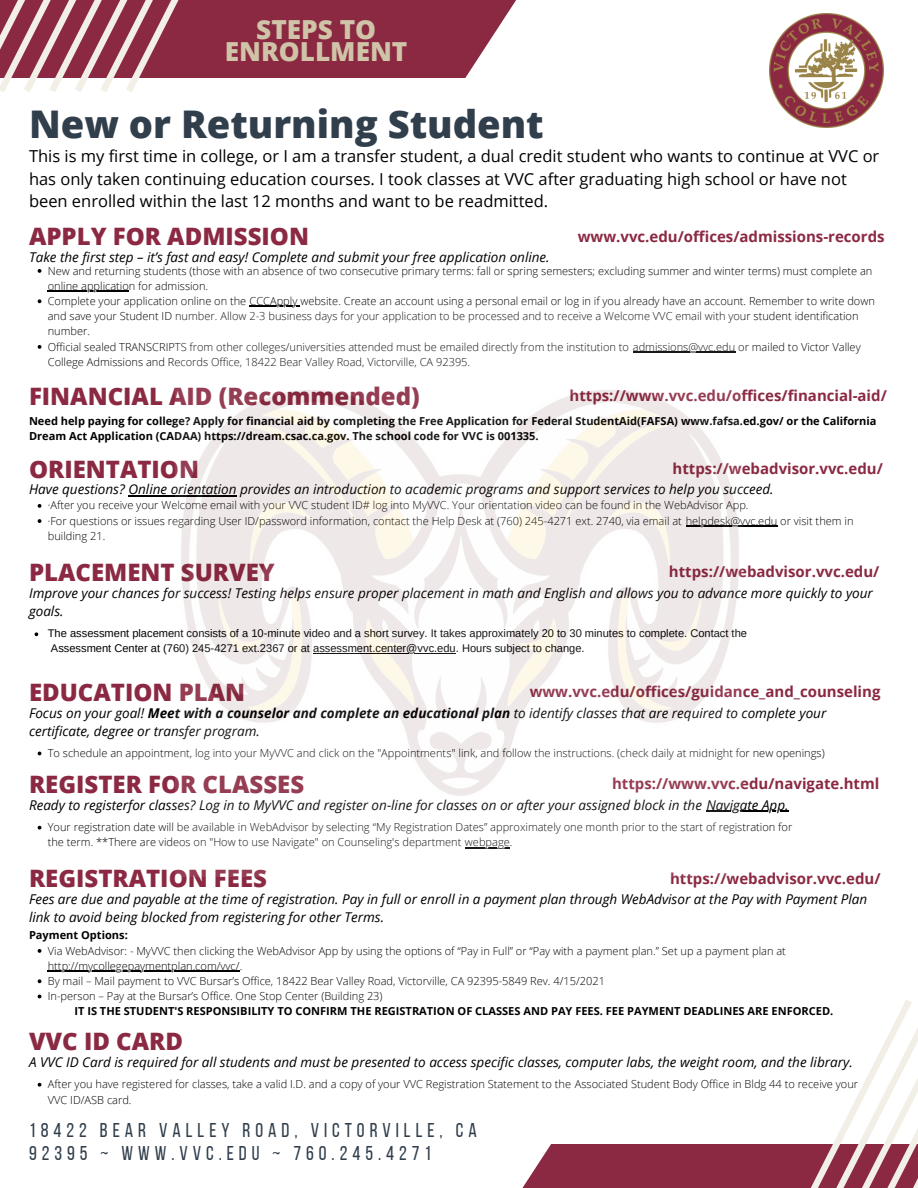
<style>
.page{position:relative;width:918px;height:1188px;background:#fff}
.page>*{position:absolute;margin:0;border:0;box-sizing:border-box;transform-origin:0 0}
.t1{font:800 38.1px "Open Sans";color:#313f4c}
.t2{font:800 26.25px/21.6px "Open Sans";color:#cfc4a8;text-align:center}
.t3{font:800 24px "Open Sans";color:#8b2942}
.t4{font:19.95px/23.2px "Bebas Neue";letter-spacing:.25em;color:#313f4c}
.t5{font:16.5px/22.5px "Open Sans";color:#000}
.t6{font:700 15px "Open Sans";color:#8b2942}
.t7{font:italic 13.5px/18px "Open Sans";color:#000}
.t8{font:300 11.1px/15.1px "Open Sans";color:#000}
.t9{font:700 11.1px/15.1px "Open Sans";color:#000}
.t10{font:11.1px/14.9px "Arimo";color:#000}
.s1{font-style:inherit}
.s2{font-weight:700}
</style>
<div class="page">
<svg style="left:0;top:0;width:516px;height:92px"></svg>
<svg style="left:522px;top:1144px;width:119px;height:44px"></svg>
<svg style="left:912px;top:1028px;width:6px;height:160px"></svg>
<svg style="left:641px;top:1000px;width:271px;height:188px"></svg>
<img style="left:770px;top:14px;width:113px;height:113px">
<svg style="left:35px;top:632px;width:3px;height:4px"></svg>
<svg style="left:38px;top:826px;width:3px;height:4px"></svg>
<hr style="left:706px;top:811px;width:83px;height:1px;background:#000">
<svg style="left:38px;top:949px;width:3px;height:4px"></svg>
<hr style="left:48px;top:970px;width:192px;height:1px;background:#000">
<svg style="left:38px;top:979px;width:3px;height:4px"></svg>
<svg style="left:38px;top:1083px;width:3px;height:4px"></svg>
<svg style="left:38px;top:269px;width:3px;height:4px"></svg>
<hr style="left:48px;top:290px;width:81px;height:1px;background:#000">
<svg style="left:38px;top:299px;width:3px;height:4px"></svg>
<hr style="left:250px;top:306px;width:50px;height:1px;background:#000">
<svg style="left:38px;top:345px;width:3px;height:4px"></svg>
<svg style="left:38px;top:504px;width:3px;height:4px"></svg>
<svg style="left:38px;top:519px;width:3px;height:4px"></svg>
<hr style="left:686px;top:525px;width:92px;height:1px;background:#000">
<hr style="left:128px;top:495px;width:109px;height:2px;background:#000">
<img style="left:175px;top:351px;width:567px;height:498px">
<p class="t2" style="left:225px;top:18px;width:184px">STEPS TO<br>ENROLLMENT</p>
<p class="t1" style="left:29px;top:97px;width:516px">New or Retur<span class="s1">n</span>ing Student</p>
<p class="t5" style="left:29px;top:145px;width:852px">This is my first time in college, or I am a transfer student, a dual credit student who wants to continue at VVC or has only taken continuing education courses. I took classes at VVC after graduating high school or have not been enrolled within the last 12 months and want to be readmitted.</p>
<p class="t3" style="left:29px;top:220px;width:281px">APPLY FOR ADMISSION</p>
<p class="t8" style="left:48px;top:263px;width:826px">New and returning students (those with an absence of two consecutive primary terms: fall or spring semesters; excluding summer and winter terms) must complete an online application for admission.</p>
<p class="t8" style="left:48px;top:293px;width:829px">Complete your application online on the CCCApply website. Create an account using a personal email or log in if you already have an account. Remember to write down and save your Student ID number. Allow 2-3 business days for your application to be processed and to receive a Welcome VVC email with your student identification number.</p>
<p class="t8" style="left:48px;top:339px;width:814px">Official sealed TRANSCRIPTS from other colleges/universities attended must be emailed directly from the institution to admissions@vvc.edu or mailed to Victor Valley<br>College Admissions and Records Office, 18422 Bear Valley Road, Victorville, CA 92395.</p>
<p class="t6" style="left:578px;top:226px;width:308px">www.vvc.edu/offices/admissions-records</p>
<p class="t7" style="left:29px;top:248px;width:522px">Take the first step – it’s fast and easy! Complete and submit your free application online.</p>
<p class="t3" style="left:29px;top:379px;width:392px">FINANCIAL AID (Recommended)</p>
<p class="t6" style="left:569px;top:385px;width:319px">https://www.vvc.edu/offices/financial-aid/</p>
<p class="t9" style="left:29px;top:413px;width:849px">Need help paying for college? Apply for financial aid by completing the Free Application for Federal StudentAid(FAFSA) www.fafsa.ed.gov/ or the California<br>Dream Act Application (CADAA) https://dream.csac.ca.gov. The school code for VVC is 001335.</p>
<p class="t3" style="left:29px;top:452px;width:171px">ORIENTATION</p>
<p class="t8" style="left:48px;top:498px;width:702px">·After you receive your Welcome email with your VVC student ID# log into MyVVC. Your orientation video can be found in the WebAdvisor App.</p>
<p class="t8" style="left:48px;top:513px;width:807px">·For questions or issues regarding User ID/password information, contact the Help Desk at (760) 245-4271 ext. 2740, via email at helpdesk@vvc.edu or visit them in building 21.</p>
<p class="t6" style="left:673px;top:458px;width:212px">https://webadvisor.vvc.edu/</p>
<p class="t7" style="left:29px;top:480px;width:746px">Have questions? Online orientation provides an introduction to academic programs and support services to help you succeed.</p>
<p class="t3" style="left:29px;top:556px;width:247px">PLACEMENT SURVEY</p>
<p class="t6" style="left:669px;top:561px;width:212px">https://webadvisor.vvc.edu/</p>
<p class="t7" style="left:29px;top:584px;width:845px">Improve your chances for success! Testing helps ensure proper placement in math and English and allows you to advance more quickly to your goals.</p>
<p class="t10" style="left:48px;top:626px;width:701px">The assessment placement consists of a 10-minute video and a short survey. It takes approximately 20 to 30 minutes to complete. Contact the<br>Assessment Center at (760) 245-4271 ext.2367 or at assessment.center@vvc.edu. Hours subject to change.</p>
<p class="t3" style="left:29px;top:675px;width:218px">EDUCATION PLAN</p>
<p class="t6" style="left:530px;top:681px;width:352px">www.vvc.edu/offices/guidance_and_counseling</p>
<p class="t7" style="left:29px;top:704px;width:799px">Focus on your goal! <span class="s2">Meet with a counselor and complete an educational plan</span> to identify classes that are required to complete your certificate, degree or transfer program.</p>
<p class="t8" style="left:48px;top:745px;width:778px">To schedule an appointment, log into your MyVVC and click on the "Appointments" link, and follow the instructions. (check daily at midnight for new openings)</p>
<p class="t3" style="left:29px;top:768px;width:277px">REGISTER FOR CLASSES</p>
<p class="t6" style="left:612px;top:773px;width:269px">https://www.vvc.edu/navigate.html</p>
<p class="t7" style="left:29px;top:795px;width:761px">Ready to registerfor classes? Log in to MyVVC and register on-line for classes on or after your assigned block in the Navigate App.</p>
<p class="t8" style="left:48px;top:819px;width:746px">Your registration date will be available in WebAdvisor by selecting “My Registration Dates” approximately one month prior to the start of registration for the term. **There are videos on "How to use Navigate" on Counseling's department webpage.</p>
<p class="t3" style="left:29px;top:862px;width:240px">REGISTRATION FEES</p>
<p class="t6" style="left:670px;top:868px;width:212px">https://webadvisor.vvc.edu/</p>
<p class="t7" style="left:29px;top:890px;width:840px">Fees are due and payable at the time of registration. Pay in full or enroll in a payment plan through WebAdvisor at the Pay with Payment Plan link to avoid being blocked from registering for other Terms.</p>
<p class="t9" style="left:29px;top:927px;width:100px">Payment Options:</p>
<p class="t8" style="left:48px;top:943px;width:740px">Via WebAdvisor: - MyVVC then clicking the WebAdvisor App by using the options of “Pay in Full” or “Pay with a payment plan.” Set up a payment plan at http://mycollegepaymentplan.com/vvc/.</p>
<p class="t8" style="left:48px;top:973px;width:559px">By mail – Mail payment to VVC Bursar’s Office, 18422 Bear Valley Road, Victorville, CA 92395-5849 Rev. 4/15/2021</p>
<p class="t8" style="left:48px;top:988px;width:336px">In-person – Pay at the Bursar’s Office. One Stop Center (Building 23)</p>
<p class="t9" style="left:74px;top:1003px;width:760px">IT IS THE STUDENT'S RESPONSIBILITY TO CONFIRM THE REGISTRATION OF CLASSES AND PAY FEES. FEE PAYMENT DEADLINES ARE ENFORCED.</p>
<p class="t3" style="left:29px;top:1025px;width:155px">VVC ID CARD</p>
<p class="t8" style="left:48px;top:1076px;width:812px">After you have registered for classes, take a valid I.D. and a copy of your VVC Registration Statement to the Associated Student Body Office in Bldg 44 to receive your<br>VVC ID/ASB card.</p>
<p class="t7" style="left:29px;top:1053px;width:825px">A VVC ID Card is required for all students and must be presented to access specific classes, computer labs, the weight room, and the library.</p>
<p class="t4" style="left:29px;top:1121px;width:449px">18422 BEAR VALLEY ROAD, VICTORVILLE, CA<br>92395 ~ WWW.VVC.EDU ~ 760.245.4271</p>
</div>
